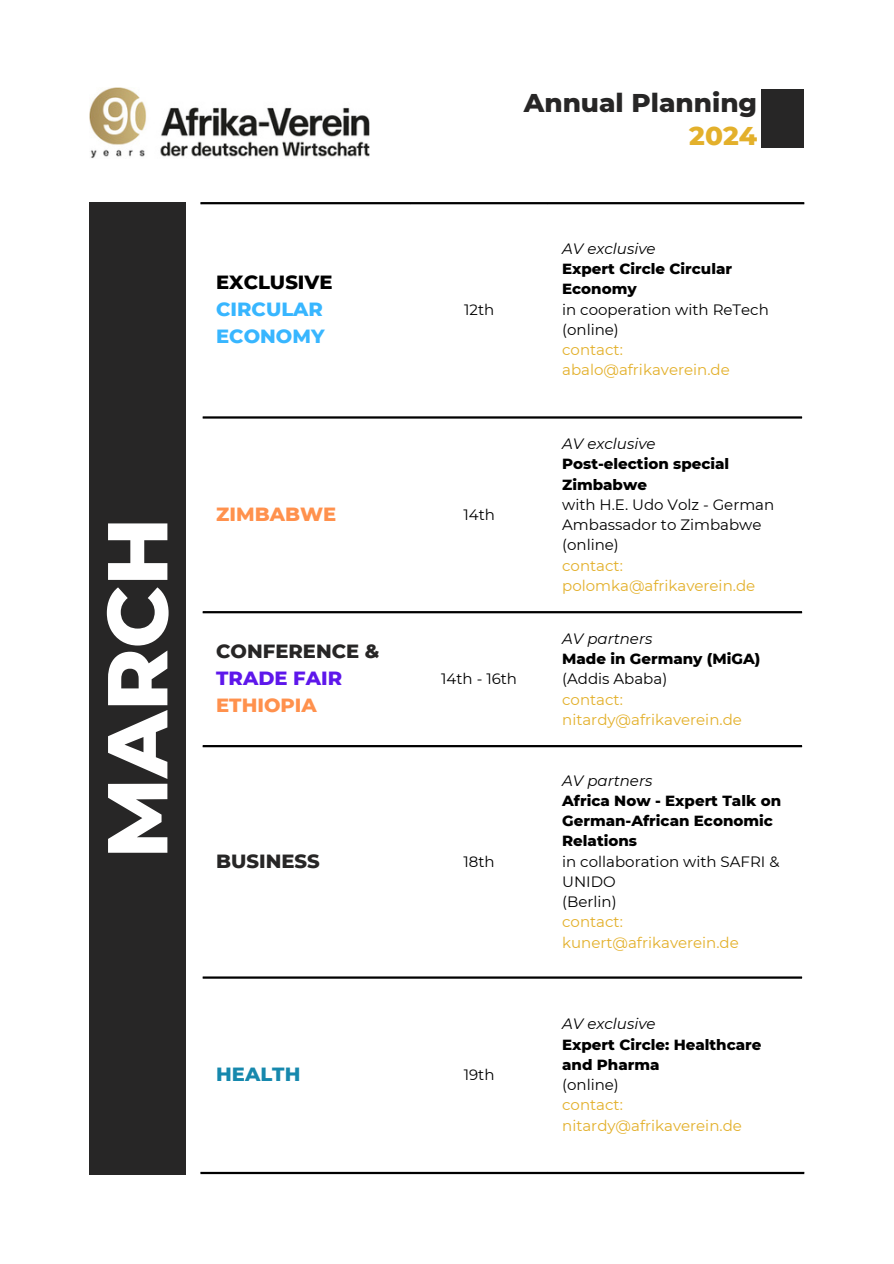
<style>
.page{position:relative;width:894px;height:1264px;background:#fff}
.page>*{position:absolute;margin:0;border:0;box-sizing:border-box;transform-origin:0 0}
.t1{font:800 84.75px "Montserrat";color:#fff}
.t2{font:800 26.25px "Montserrat";color:#272626}
.t3{font:800 26.25px "Montserrat";color:#e3b02b}
.t4{font:800 19.5px "Montserrat";color:#272626}
.t5{font:800 19.5px "Montserrat";color:#ff914d}
.t6{font:800 19.5px/27px "Montserrat";color:#38b6ff}
.t7{font:800 19.5px "Montserrat";color:#000}
.t8{font:800 19.5px "Montserrat";color:#5e17eb}
.t9{font:800 19.5px "Montserrat";color:#1688ad}
.t10{font:15px/20.2px "Montserrat";color:#000}
.t11{font:800 15px/20.2px "Montserrat";color:#000}
.t12{font:15px/20.2px "Montserrat";color:#e3b02b}
.t13{font:italic 15px "Montserrat";color:#000}
</style>
<div class="page">
<div style="left:89px;top:202px;width:97px;height:972px;background:#272626"></div>
<hr style="left:200px;top:202px;width:604px;height:2px;background:#000">
<hr style="left:203px;top:416px;width:598px;height:2px;background:#000">
<hr style="left:203px;top:611px;width:598px;height:2px;background:#000">
<hr style="left:203px;top:745px;width:598px;height:2px;background:#000">
<hr style="left:203px;top:976px;width:598px;height:2px;background:#000">
<hr style="left:200px;top:1171px;width:604px;height:3px;background:#000">
<div style="left:761px;top:89px;width:43px;height:59px;background:#272626"></div>
<img style="left:89px;top:88px;width:280px;height:71px">
<h1 class="t1" style="left:85px;top:858px;width:343px;rotate:-90deg">MARCH</h1>
<h2 class="t2" style="left:523px;top:87px;width:235px">Annual Planning</h2>
<h2 class="t3" style="left:689px;top:119px;width:69px">2024</h2>
<h3 class="t7" style="left:216px;top:270px;width:118px">EXCLUSIVE</h3>
<h3 class="t6" style="left:216px;top:295px;width:110px">CIRCULAR<br>ECONOMY</h3>
<p class="t10" style="left:464px;top:299px;width:32px">12th</p>
<h3 class="t5" style="left:216px;top:502px;width:121px">ZIMBABWE</h3>
<p class="t10" style="left:463px;top:504px;width:33px">14th</p>
<p class="t13" style="left:562px;top:239px;width:95px">AV exclusive</p>
<p class="t11" style="left:562px;top:258px;width:171px">Expert Circle Circular<br>Economy</p>
<p class="t10" style="left:562px;top:299px;width:208px">in cooperation with ReTech (online)</p>
<p class="t12" style="left:562px;top:339px;width:169px">contact: abalo@afrikaverein.de</p>
<p class="t13" style="left:562px;top:434px;width:95px">AV exclusive</p>
<p class="t11" style="left:562px;top:454px;width:169px">Post-election special<br>Zimbabwe</p>
<p class="t10" style="left:562px;top:494px;width:213px">with H.E. Udo Volz - German<br>Ambassador to Zimbabwe (online)</p>
<p class="t12" style="left:562px;top:555px;width:194px">contact: polomka@afrikaverein.de</p>
<h3 class="t4" style="left:216px;top:639px;width:165px">CONFERENCE &amp;</h3>
<h3 class="t8" style="left:216px;top:666px;width:127px">TRADE FAIR</h3>
<h3 class="t5" style="left:216px;top:693px;width:102px">ETHIOPIA</h3>
<p class="t10" style="left:441px;top:668px;width:77px">14th - 16th</p>
<h3 class="t4" style="left:216px;top:848px;width:105px">BUSINESS</h3>
<p class="t10" style="left:463px;top:851px;width:33px">18th</p>
<h3 class="t9" style="left:216px;top:1062px;width:86px">HEALTH</h3>
<p class="t10" style="left:463px;top:1064px;width:32px">19th</p>
<p class="t13" style="left:562px;top:629px;width:92px">AV partners</p>
<p class="t11" style="left:562px;top:648px;width:200px">Made in Germany (MiGA)</p>
<p class="t10" style="left:562px;top:668px;width:107px">(Addis Ababa)</p>
<p class="t12" style="left:562px;top:689px;width:181px">contact: nitardy@afrikaverein.de</p>
<p class="t13" style="left:562px;top:771px;width:92px">AV partners</p>
<p class="t11" style="left:562px;top:790px;width:220px">Africa Now - Expert Talk on<br>German-African Economic<br>Relations</p>
<p class="t10" style="left:562px;top:851px;width:219px">in collaboration with SAFRI &amp;<br>UNIDO<br>(Berlin)</p>
<p class="t12" style="left:562px;top:911px;width:178px">contact: kunert@afrikaverein.de</p>
<p class="t13" style="left:562px;top:1014px;width:95px">AV exclusive</p>
<p class="t11" style="left:562px;top:1034px;width:201px">Expert Circle: Healthcare and Pharma</p>
<p class="t10" style="left:562px;top:1074px;width:58px">(online)</p>
<p class="t12" style="left:562px;top:1094px;width:181px">contact: nitardy@afrikaverein.de</p>
</div>
